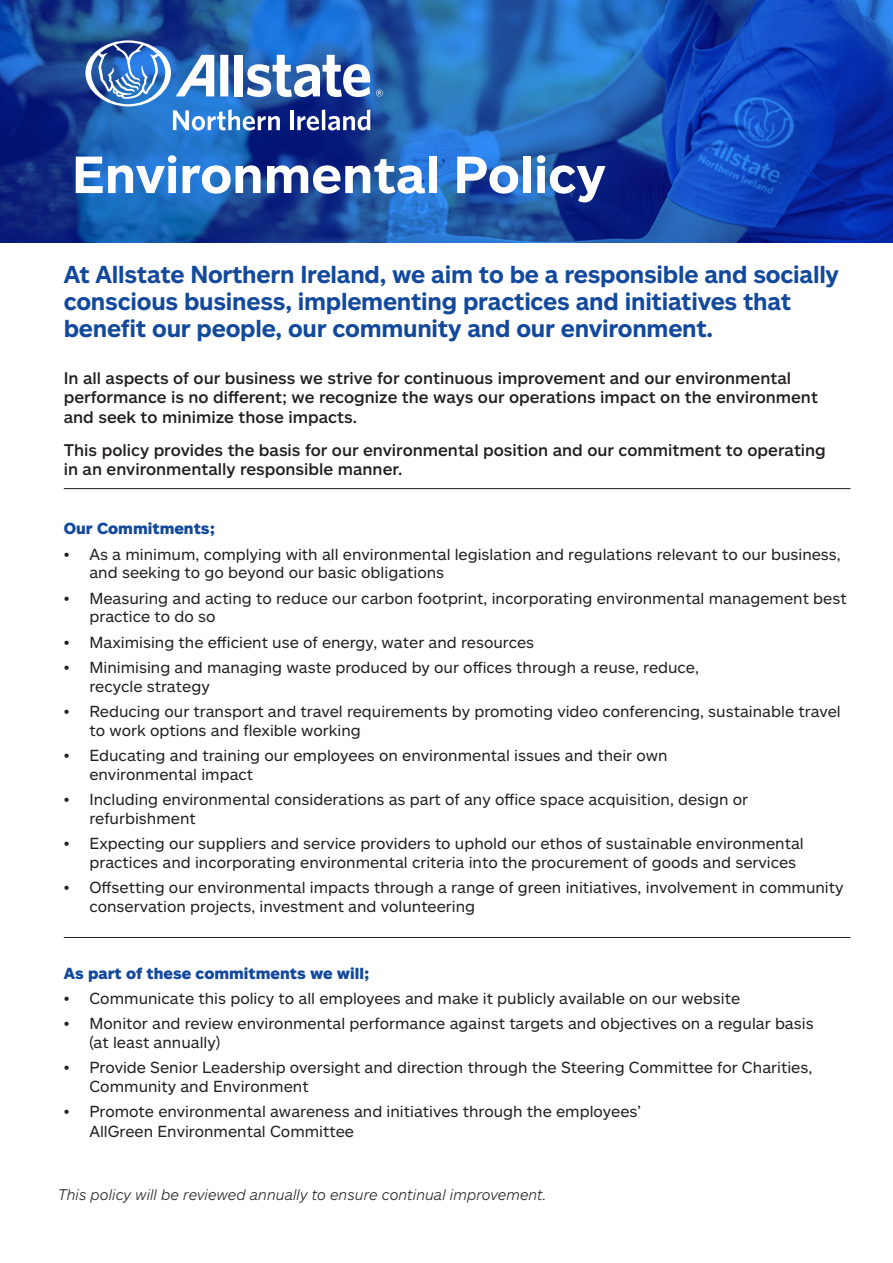
<style>
.page{position:relative;width:893px;height:1263px;background:#fff}
.page>*{position:absolute;margin:0;border:0;box-sizing:border-box;transform-origin:0 0}
.t1{font:700 51px "Allstate Sans";color:#fff}
.t2{font:700 24px/27px "Allstate Sans";letter-spacing:-.01em;color:#13499c}
.t3{font:500 16.5px/19.8px "Allstate Sans";color:#231f20}
.t4{font:15.6px/18.8px "Allstate Sans";color:#231f20}
.t5{font:900 15.6px "Allstate Sans";color:#13499c}
.t6{font:italic 300 15px "Allstate Sans";color:#231f20}
</style>
<div class="page">
<svg style="left:0;top:0;width:893px;height:242px;background:#184fac"></svg>
<hr style="left:64px;top:488px;width:786px;height:1px;background:#231f20">
<hr style="left:64px;top:937px;width:786px;height:1px;background:#231f20">
<svg style="left:376px;top:90px;width:7px;height:6px"></svg>
<svg style="left:85px;top:40px;width:285px;height:90px"></svg>
<h1 class="t1" style="left:72px;top:142px;width:535px">Environmental Policy</h1>
<h2 class="t2" style="left:64px;top:260px;width:777px">At Allstate Northern Ireland, we aim to be a responsible and socially conscious business, implementing practices and initiatives that benefit our people, our community and our environment.</h2>
<p class="t3" style="left:64px;top:367px;width:756px">In all aspects of our business we strive for continuous improvement and our environmental performance is no different; we recognize the ways our operations impact on the environment and seek to minimize those impacts.</p>
<p class="t3" style="left:64px;top:439px;width:764px">This policy provides the basis for our environmental position and our commitment to operating in an environmentally responsible manner.</p>
<p class="t5" style="left:64px;top:519px;width:152px">Our Commitments;</p>
<p class="t4" style="left:89px;top:544px;width:753px;text-indent:-26px">• As a minimum, complying with all environmental legislation and regulations relevant to our business, and seeking to go beyond our basic obligations</p>
<p class="t4" style="left:89px;top:588px;width:759px;text-indent:-26px">• Measuring and acting to reduce our carbon footprint, incorporating environmental management best practice to do so</p>
<p class="t4" style="left:64px;top:632px;width:472px">• Maximising the efficient use of energy, water and resources</p>
<p class="t4" style="left:89px;top:657px;width:611px;text-indent:-26px">• Minimising and managing waste produced by our offices through a reuse, reduce, recycle strategy</p>
<p class="t4" style="left:89px;top:701px;width:753px;text-indent:-26px">• Reducing our transport and travel requirements by promoting video conferencing, sustainable travel to work options and flexible working</p>
<p class="t4" style="left:89px;top:745px;width:580px;text-indent:-26px">• Educating and training our employees on environmental issues and their own environmental impact</p>
<p class="t4" style="left:89px;top:789px;width:660px;text-indent:-26px">• Including environmental considerations as part of any office space acquisition, design or refurbishment</p>
<p class="t4" style="left:89px;top:833px;width:716px;text-indent:-26px">• Expecting our suppliers and service providers to uphold our ethos of sustainable environmental practices and incorporating environmental criteria into the procurement of goods and services</p>
<p class="t4" style="left:89px;top:877px;width:756px;text-indent:-26px">• Offsetting our environmental impacts through a range of green initiatives, involvement in community conservation projects, investment and volunteering</p>
<p class="t5" style="left:64px;top:963px;width:307px">As part of these commitments we will;</p>
<p class="t4" style="left:64px;top:989px;width:678px">• Communicate this policy to all employees and make it publicly available on our website</p>
<p class="t4" style="left:89px;top:1014px;width:726px;text-indent:-26px">• Monitor and review environmental performance against targets and objectives on a regular basis (at least annually)</p>
<p class="t4" style="left:89px;top:1058px;width:724px;text-indent:-26px">• Provide Senior Leadership oversight and direction through the Steering Committee for Charities,<br>Community and Environment</p>
<p class="t4" style="left:89px;top:1101px;width:553px;line-height:19.8px;text-indent:-26px">• Promote environmental awareness and initiatives through the employees’<br>AllGreen Environmental Committee</p>
<p class="t6" style="left:58px;top:1185px;width:490px">This policy will be reviewed annually to ensure continual improvement.</p>
</div>
